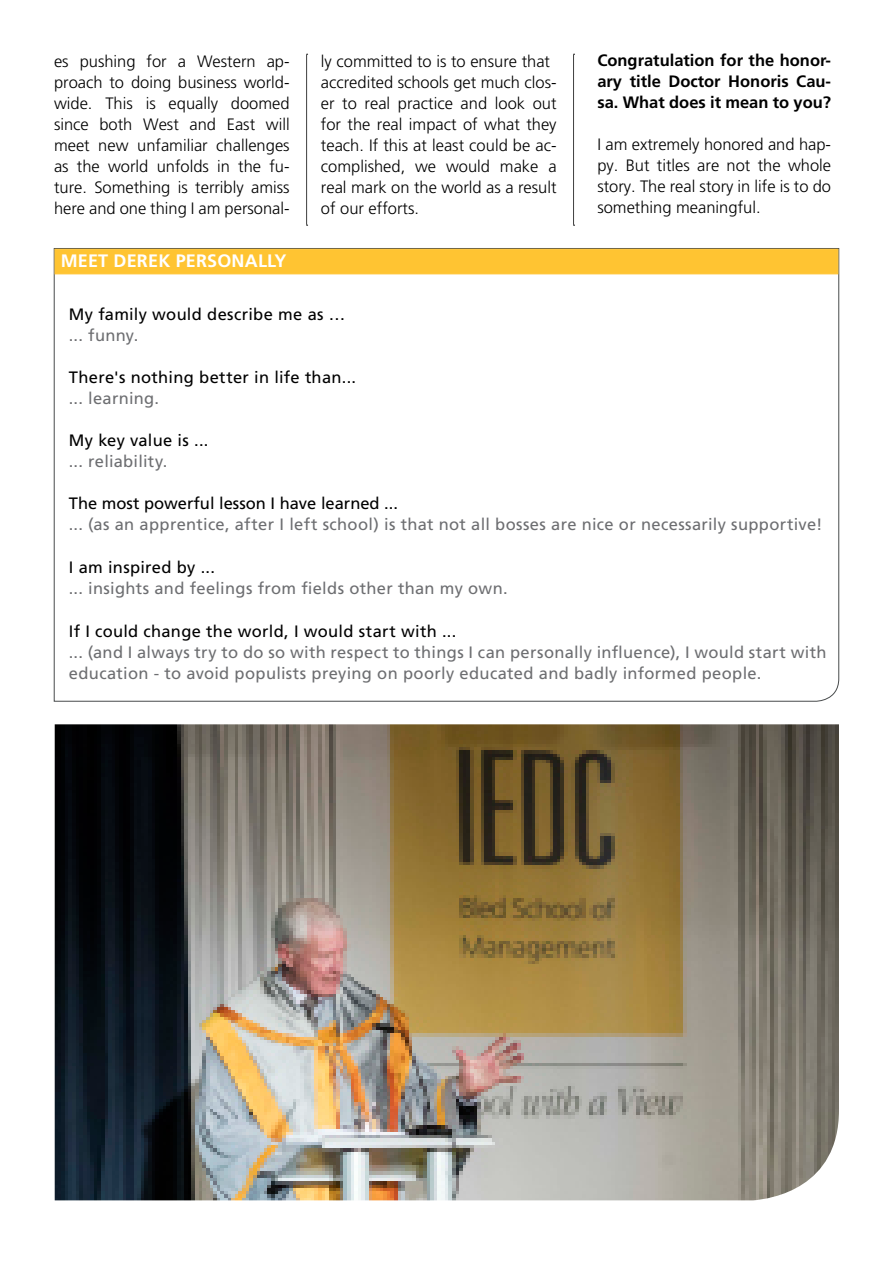
<style>
.page{position:relative;width:893px;height:1263px;background:#fff}
.page>*{position:absolute;margin:0;border:0;box-sizing:border-box;transform-origin:0 0}
.t1{font:700 18px "Frutiger LT Std";letter-spacing:.01em;color:#fff}
.t2{font:300 16.5px/21px "Frutiger LT Std";color:#000;text-align:justify}
.t3{font:16.5px/21px "Frutiger LT Std";letter-spacing:.02em;color:#6d6e71}
.t4{font:16.5px "Frutiger LT Std";letter-spacing:.015em;color:#000}
.t5{font:700 16.5px/21px "Frutiger LT Std";color:#000;text-align:justify}
</style>
<div class="page">
<svg style="left:306px;top:54px;width:2px;height:172px"></svg>
<svg style="left:573px;top:54px;width:2px;height:172px"></svg>
<svg style="left:53px;top:248px;width:787px;height:454px"></svg>
<div style="left:55px;top:249px;width:783px;height:25px;background:#ffc432;border:1px solid #ffc432"></div>
<img style="left:55px;top:724px;width:784px;height:476px">
<p class="t2" style="left:54px;top:51px;width:237px">es pushing for a Western ap&shy;proach to doing business world&shy;wide. This is equally doomed since both West and East will meet new unfamiliar challenges as the world unfolds in the fu&shy;ture. Something is terribly amiss here and one thing I am personal-</p>
<p class="t5" style="left:597px;top:50px;width:235px">Congratulation for the honor&shy;ary title Doctor Honoris Cau&shy;sa. What does it mean to you?</p>
<p class="t2" style="left:321px;top:51px;width:237px;text-align:left">ly committed to is to ensure that accredited schools get much clos&shy;er to real practice and look out for the real impact of what they teach. If this at least could be ac&shy;complished, we would make a real mark on the world as a result of our efforts.</p>
<p class="t2" style="left:597px;top:134px;width:235px">I am extremely honored and hap&shy;py. But titles are not the whole story. The real story in life is to do something meaningful.</p>
<p class="t1" style="left:61px;top:250px;width:227px">MEET DEREK PERSONALLY</p>
<p class="t4" style="left:69px;top:305px;width:278px">My family would describe me as …</p>
<p class="t3" style="left:69px;top:325px;width:71px">... funny.</p>
<p class="t4" style="left:69px;top:368px;width:289px">There's nothing better in life than...</p>
<p class="t3" style="left:69px;top:388px;width:92px">... learning.</p>
<p class="t4" style="left:69px;top:431px;width:141px">My key value is ...</p>
<p class="t3" style="left:69px;top:451px;width:100px">... reliability.</p>
<p class="t4" style="left:69px;top:494px;width:331px">The most powerful lesson I have learned ...</p>
<p class="t3" style="left:69px;top:514px;width:755px">... (as an apprentice, after I left school) is that not all bosses are nice or necessarily supportive!</p>
<p class="t4" style="left:69px;top:558px;width:148px">I am inspired by ...</p>
<p class="t3" style="left:69px;top:578px;width:440px">... insights and feelings from fields other than my own.</p>
<p class="t4" style="left:69px;top:622px;width:389px">If I could change the world, I would start with ...</p>
<p class="t3" style="left:69px;top:642px;width:759px">... (and I always try to do so with respect to things I can personally influence), I would start with education - to avoid populists preying on poorly educated and badly informed people.</p>
</div>
